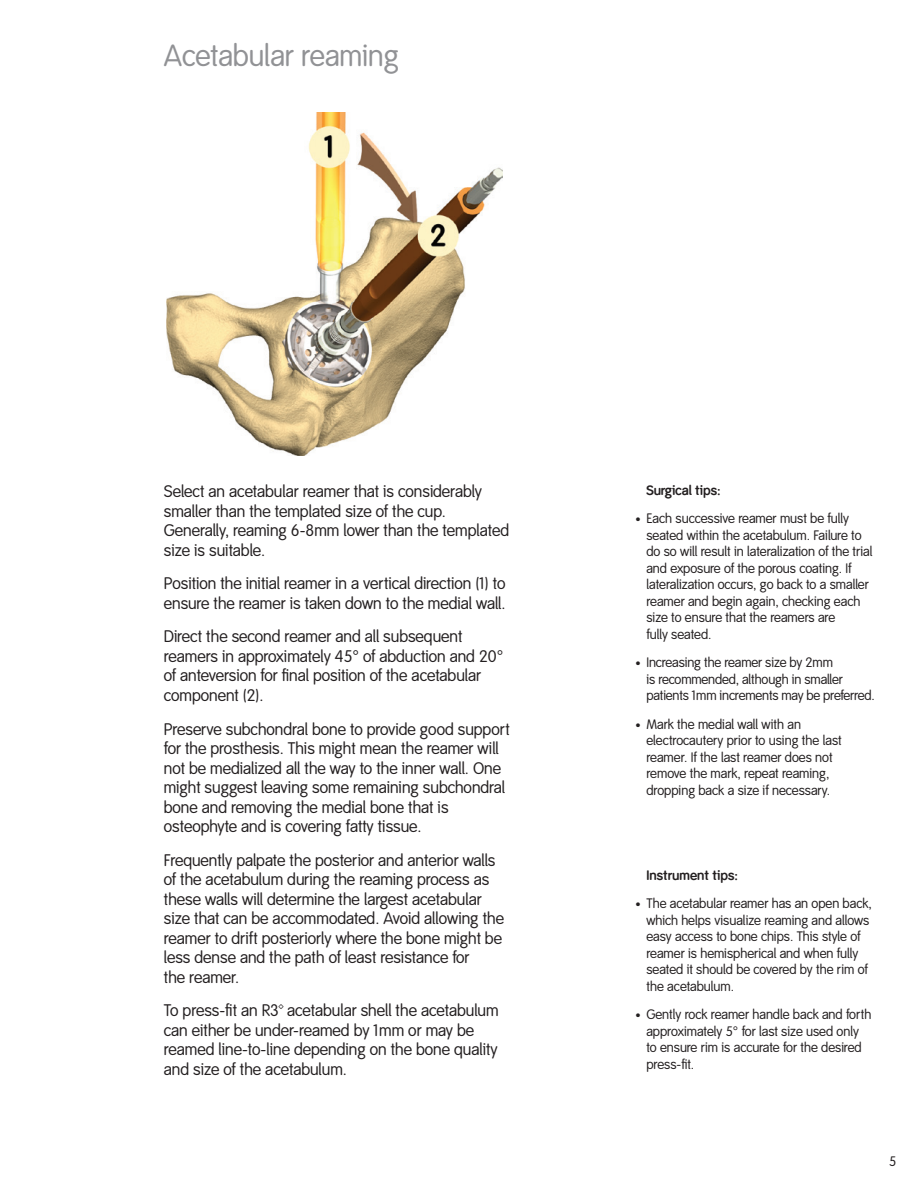
<style>
.page{position:relative;width:918px;height:1188px;background:#fff}
.page>*{position:absolute;margin:0;border:0;box-sizing:border-box;transform-origin:0 0}
.Body_copy{font:30px "Smith&Nephew";color:#919295}
.Tip_Note{font:16.5px/19.5px "Smith&Nephew";color:#231f20}
.Tip_Note-2{font:13.5px/16.5px "Smith&Nephew";color:#231f20}
.Tip_Note-3{font:700 13.5px "Smith&Nephew";color:#231f20}
.Introduction{font:13.5px "Smith&Nephew";color:#231f20}
.s1{font-size:10.5px}
</style>
<div class="page">
<img style="left:166px;top:113px;width:337px;height:342px">
<p class="Body_copy" style="left:164px;top:39px;width:237px">Acetabular reaming</p>
<p class="Tip_Note" style="left:164px;top:482px;width:347px">Select an acetabular reamer that is considerably smaller than the templated size of the cup.<br>Generally, reaming 6-8mm lower than the templated size is suitable.</p>
<p class="Tip_Note" style="left:164px;top:574px;width:343px">Position the initial reamer in a vertical direction (1) to ensure the reamer is taken down to the medial wall.</p>
<p class="Tip_Note" style="left:164px;top:628px;width:341px">Direct the second reamer and all subsequent reamers in approximately 45° of abduction and 20° of anteversion for final position of the acetabular component (2).</p>
<p class="Tip_Note" style="left:164px;top:720px;width:347px">Preserve subchondral bone to provide good support for the prosthesis. This might mean the reamer will not be medialized all the way to the inner wall. One might suggest leaving some remaining subchondral bone and removing the medial bone that is osteophyte and is covering fatty tissue.</p>
<p class="Tip_Note" style="left:164px;top:851px;width:342px">Frequently palpate the posterior and anterior walls of the acetabulum during the reaming process as these walls will determine the largest acetabular size that can be accommodated. Avoid allowing the reamer to drift posteriorly where the bone might be less dense and the path of least resistance for<br>the reamer.</p>
<p class="Tip_Note" style="left:164px;top:1001px;width:336px">To press-fit an R3™ acetabular shell the acetabulum can either be under-reamed by 1mm or may be reamed line-to-line depending on the bone quality and size of the acetabulum.</p>
<p class="Tip_Note-3" style="left:646px;top:482px;width:76px">Surgical tips:</p>
<p class="Tip_Note-2" style="left:646px;top:511px;width:227px;text-indent:-11px"><span class="s1">•</span> Each successive reamer must be fully seated within the acetabulum. Failure to do so will result in lateralization of the trial and exposure of the porous coating. If lateralization occurs, go back to a smaller reamer and begin again, checking each size to ensure that the reamers are<br>fully seated.</p>
<p class="Tip_Note-2" style="left:646px;top:655px;width:230px;text-indent:-11px"><span class="s1">•</span> Increasing the reamer size by 2mm<br>is recommended, although in smaller patients 1mm increments may be preferred.</p>
<p class="Tip_Note-2" style="left:646px;top:716px;width:197px;text-indent:-11px"><span class="s1">•</span> Mark the medial wall with an electrocautery prior to using the last reamer. If the last reamer does not remove the mark, repeat reaming, dropping back a size if necessary.</p>
<p class="Tip_Note-3" style="left:646px;top:867px;width:93px">Instrument tips:</p>
<p class="Tip_Note-2" style="left:646px;top:896px;width:227px;text-indent:-11px"><span class="s1">•</span> The acetabular reamer has an open back, which helps visualize reaming and allows easy access to bone chips. This style of reamer is hemispherical and when fully seated it should be covered by the rim of the acetabulum.</p>
<p class="Tip_Note-2" style="left:646px;top:1007px;width:226px;text-indent:-11px"><span class="s1">•</span> Gently rock reamer handle back and forth approximately 5° for last size used only to ensure rim is accurate for the desired press-fit.</p>
<p class="Introduction" style="left:889px;top:1154px;width:9px">5</p>
</div>
